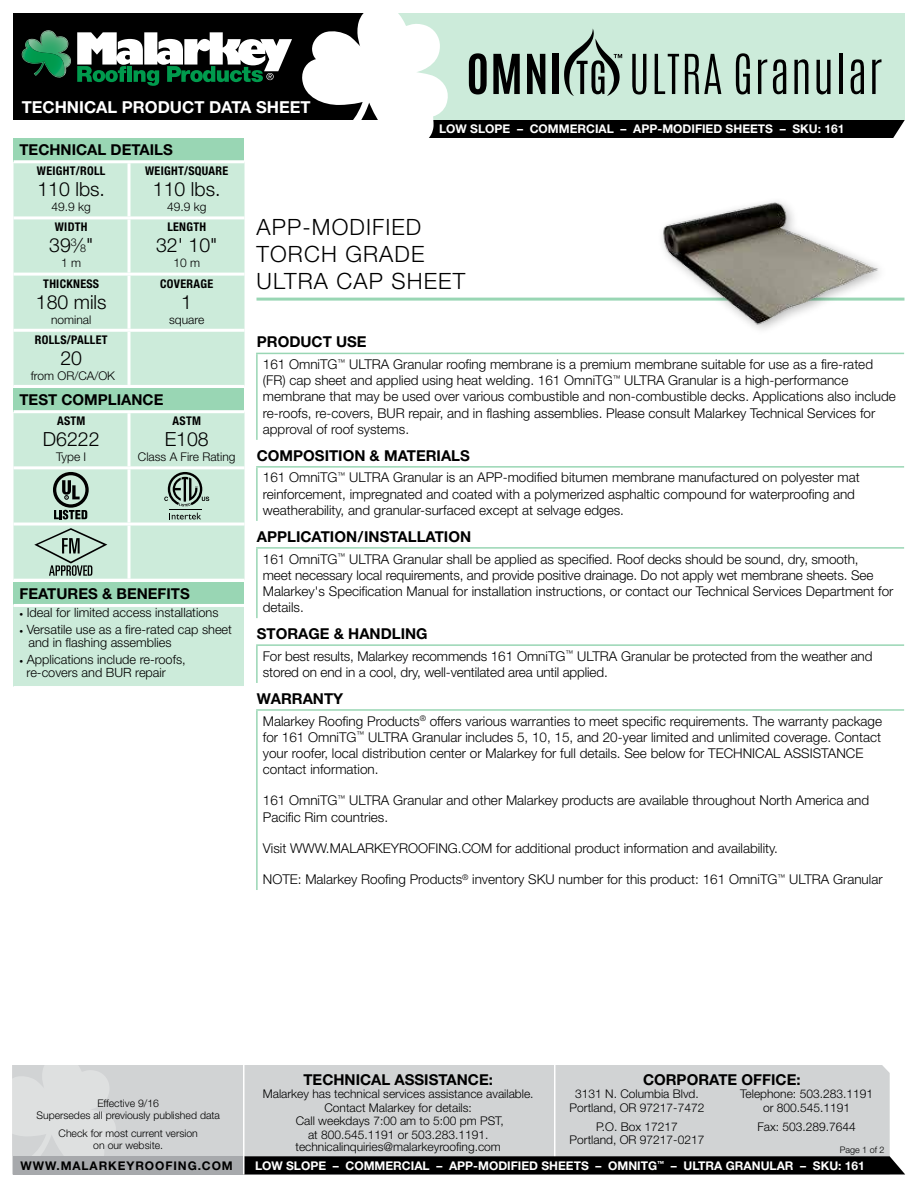
<style>
.page{position:relative;width:918px;height:1188px;background:#fff}
.page>*{position:absolute;margin:0;border:0;box-sizing:border-box;transform-origin:0 0}
.t1{font:300 22.5px/27px "Helvetica Neue LT Std";letter-spacing:.05em;color:#000}
.t2{font:300 19.5px "Helvetica Neue LT Std";color:#000}
.t3{font:700 16.5px "Helvetica Neue LT Std";color:#fff}
.t4{font:700 15px "Helvetica Neue LT Std";color:#000}
.t5{font:300 13.5px/16.2px "Helvetica Neue LT Std";color:#000}
.t6{font:300 12.75px/13.5px "Helvetica Neue LT Std";color:#000}
.t7{font:300 12px/13.4px "Helvetica Neue LT Std";color:#000;text-align:center}
.t8{font:700 12px "Helvetica Neue LT Std";color:#fff}
.t9{font:700 condensed 12px "Helvetica Neue LT Std";letter-spacing:.025em;color:#000}
.t10{font:700 12px "Helvetica Neue LT Std";letter-spacing:.075em;color:#000}
.t11{font:300 10.5px/12px "Helvetica Neue LT Std";color:#000;text-align:center}
.t12{font:300 9px "Helvetica Neue LT Std";color:#000}
.s1{font-size:10.8px}
.s2{font-size:7.5px}
</style>
<div class="page">
<div style="left:14px;top:14px;width:368px;height:106px;background:#000"></div>
<svg style="left:77px;top:32px;width:215px;height:54px"></svg>
<svg style="left:22px;top:30px;width:49px;height:48px"></svg>
<hr style="left:256px;top:298px;width:648px;height:3px;background:#99d6b4">
<div style="left:14px;top:138px;width:230px;height:24px;background:#99d6b4"></div>
<div style="left:14px;top:163px;width:230px;height:222px;background:#ccebda"></div>
<hr style="left:14px;top:160px;width:115px;height:3px;background:#fff">
<hr style="left:129px;top:160px;width:115px;height:3px;background:#fff">
<hr style="left:128px;top:163px;width:2px;height:53px;background:#fff">
<hr style="left:14px;top:216px;width:115px;height:3px;background:#fff">
<hr style="left:129px;top:216px;width:115px;height:3px;background:#fff">
<hr style="left:128px;top:219px;width:2px;height:54px;background:#fff">
<hr style="left:14px;top:273px;width:115px;height:3px;background:#fff">
<hr style="left:129px;top:273px;width:115px;height:3px;background:#fff">
<hr style="left:128px;top:276px;width:2px;height:53px;background:#fff">
<hr style="left:128px;top:332px;width:2px;height:53px;background:#fff">
<hr style="left:14px;top:329px;width:115px;height:3px;background:#fff">
<hr style="left:129px;top:329px;width:115px;height:3px;background:#fff">
<div style="left:14px;top:388px;width:230px;height:24px;background:#99d6b4"></div>
<hr style="left:14px;top:410px;width:115px;height:3px;background:#fff">
<hr style="left:129px;top:410px;width:115px;height:3px;background:#fff">
<div style="left:14px;top:582px;width:230px;height:23px;background:#99d6b4"></div>
<div style="left:14px;top:605px;width:230px;height:82px;background:#ccebda"></div>
<hr style="left:14px;top:686px;width:230px;height:2px;background:#fff">
<hr style="left:14px;top:604px;width:230px;height:3px;background:#fff">
<hr style="left:256px;top:353px;width:648px;height:1px;background:#99d6b4">
<hr style="left:256px;top:466px;width:648px;height:2px;background:#99d6b4">
<hr style="left:256px;top:547px;width:648px;height:2px;background:#99d6b4">
<hr style="left:256px;top:644px;width:648px;height:2px;background:#99d6b4">
<hr style="left:256px;top:709px;width:648px;height:2px;background:#99d6b4">
<hr style="left:256px;top:354px;width:2px;height:86px;background:#99d6b4">
<hr style="left:256px;top:468px;width:2px;height:53px;background:#99d6b4">
<hr style="left:256px;top:549px;width:2px;height:69px;background:#99d6b4">
<hr style="left:256px;top:646px;width:2px;height:37px;background:#99d6b4">
<hr style="left:256px;top:711px;width:2px;height:179px;background:#99d6b4">
<div style="left:12px;top:1065px;width:878px;height:109px;background:#d1d3d4"></div>
<hr style="left:554px;top:1065px;width:1px;height:93px;background:#fff">
<svg style="left:12px;top:1065px;width:105px;height:106px;background:#dadcdd"></svg>
<div style="left:14px;top:1156px;width:230px;height:18px;background:#a7a9ac"></div>
<div style="left:244px;top:1156px;width:661px;height:18px;background:#000"></div>
<hr style="left:243px;top:1065px;width:1px;height:109px;background:#fff">
<svg style="left:14px;top:413px;width:230px;height:166px;background:#c4e0d1"></svg>
<hr style="left:169px;top:509px;width:32px;height:1px;background:#000">
<img style="left:596px;top:202px;width:309px;height:153px">
<svg style="left:301px;top:13px;width:604px;height:125px;background:#a6b8ae"></svg>
<p class="t3" style="left:22px;top:97px;width:290px">TECHNICAL PRODUCT DATA SHEET</p>
<p class="t4" style="left:20px;top:141px;width:155px">TECHNICAL DETAILS</p>
<p class="t9" style="left:37px;top:164px;width:70px">WEIGHT/ROLL</p>
<h2 class="t2" style="left:37px;top:177px;width:69px">110 lbs.</h2>
<p class="t7" style="left:52px;top:200px;width:41px">49.9 kg</p>
<p class="t9" style="left:145px;top:164px;width:85px">WEIGHT/SQUARE</p>
<h2 class="t2" style="left:153px;top:177px;width:69px">110 lbs.</h2>
<p class="t7" style="left:167px;top:200px;width:41px">49.9 kg</p>
<p class="t8" style="left:439px;top:121px;width:407px">LOW SLOPE – COMMERCIAL – APP-MODIFIED SHEETS – SKU: 161</p>
<p class="t9" style="left:55px;top:220px;width:34px">WIDTH</p>
<h2 class="t2" style="left:49px;top:234px;width:45px">39<sup>3</sup>⁄<span class="s1">8</span>"</h2>
<p class="t7" style="left:61px;top:256px;width:22px">1 m</p>
<p class="t9" style="left:43px;top:276px;width:57px">THICKNESS</p>
<h2 class="t2" style="left:36px;top:290px;width:72px">180 mils</h2>
<p class="t7" style="left:51px;top:312px;width:42px">nominal</p>
<p class="t9" style="left:167px;top:220px;width:40px">LENGTH</p>
<h2 class="t2" style="left:156px;top:234px;width:63px">32' 10"</h2>
<p class="t7" style="left:173px;top:256px;width:28px">10 m</p>
<p class="t9" style="left:160px;top:276px;width:55px">COVERAGE</p>
<h2 class="t2" style="left:181px;top:290px;width:12px">1</h2>
<p class="t7" style="left:169px;top:312px;width:37px">square</p>
<p class="t9" style="left:35px;top:332px;width:74px">ROLLS/PALLET</p>
<h2 class="t2" style="left:60px;top:346px;width:23px">20</h2>
<p class="t7" style="left:31px;top:369px;width:86px">from OR/CA/OK</p>
<p class="t4" style="left:20px;top:391px;width:145px">TEST COMPLIANCE</p>
<p class="t9" style="left:57px;top:414px;width:30px">ASTM</p>
<h2 class="t2" style="left:43px;top:427px;width:58px">D6222</h2>
<p class="t7" style="left:56px;top:450px;width:32px">Type I</p>
<p class="t9" style="left:173px;top:414px;width:30px">ASTM</p>
<h2 class="t2" style="left:165px;top:427px;width:46px">E108</h2>
<p class="t7" style="left:138px;top:450px;width:99px">Class A Fire Rating</p>
<p class="t4" style="left:20px;top:584px;width:172px">FEATURES &amp; BENEFITS</p>
<p class="t6" style="left:20px;top:606px;width:201px"><span class="s2">•</span> Ideal for limited access installations</p>
<p class="t6" style="left:29px;top:622px;width:205px;text-indent:-9px"><span class="s2">•</span> Versatile use as a fire-rated cap sheet and in flashing assemblies</p>
<p class="t6" style="left:27px;top:652px;width:161px;text-indent:-7px"><span class="s2">•</span> Applications include re-roofs, re-covers and BUR repair</p>
<h1 class="t1" style="left:256px;top:213px;width:210px">APP-MODIFIED<br>TORCH GRADE<br>ULTRA CAP SHEET</h1>
<p class="t4" style="left:257px;top:333px;width:111px">PRODUCT USE</p>
<p class="t5" style="left:263px;top:356px;width:635px">161 OmniTG<sup>™</sup> ULTRA Granular roofing membrane is a premium membrane suitable for use as a fire-rated (FR) cap sheet and applied using heat welding. 161 OmniTG<sup>™</sup> ULTRA Granular is a high-performance membrane that may be used over various combustible and non-combustible decks. Applications also include re-roofs, re-covers, BUR repair, and in flashing assemblies. Please consult Malarkey Technical Services for approval of roof systems.</p>
<p class="t4" style="left:257px;top:446px;width:215px">COMPOSITION &amp; MATERIALS</p>
<p class="t5" style="left:263px;top:469px;width:598px">161 OmniTG<sup>™</sup> ULTRA Granular is an APP-modified bitumen membrane manufactured on polyester mat reinforcement, impregnated and coated with a polymerized asphaltic compound for waterproofing and weatherability, and granular-surfaced except at selvage edges.</p>
<p class="t4" style="left:257px;top:527px;width:216px">APPLICATION/INSTALLATION</p>
<p class="t5" style="left:263px;top:550px;width:632px">161 OmniTG<sup>™</sup> ULTRA Granular shall be applied as specified. Roof decks should be sound, dry, smooth,<br>meet necessary local requirements, and provide positive drainage. Do not apply wet membrane sheets. See Malarkey's Specification Manual for installation instructions, or contact our Technical Services Department for details.</p>
<p class="t4" style="left:257px;top:625px;width:172px">STORAGE &amp; HANDLING</p>
<p class="t5" style="left:263px;top:648px;width:611px">For best results, Malarkey recommends 161 OmniTG<sup>™</sup> ULTRA Granular be protected from the weather and stored on end in a cool, dry, well-ventilated area until applied.</p>
<p class="t4" style="left:257px;top:689px;width:88px">WARRANTY</p>
<p class="t5" style="left:263px;top:712px;width:621px">Malarkey Roofing Products<sup>®</sup> offers various warranties to meet specific requirements. The warranty package for 161 OmniTG<sup>™</sup> ULTRA Granular includes 5, 10, 15, and 20-year limited and unlimited coverage. Contact your roofer, local distribution center or Malarkey for full details. See below for TECHNICAL ASSISTANCE contact information.</p>
<p class="t5" style="left:263px;top:792px;width:608px">161 OmniTG<sup>™</sup> ULTRA Granular and other Malarkey products are available throughout North America and<br>Pacific Rim countries.</p>
<p class="t5" style="left:263px;top:840px;width:517px">Visit WWW.MALARKEYROOFING.COM for additional product information and availability.</p>
<p class="t5" style="left:263px;top:871px;width:621px">NOTE: Malarkey Roofing Products<sup>®</sup> inventory SKU number for this product: 161 OmniTG<sup>™</sup> ULTRA Granular</p>
<p class="t11" style="left:36px;top:1097px;width:185px">Effective 9/16<br>Supersedes all previously published data</p>
<p class="t11" style="left:59px;top:1127px;width:141px">Check for most current version on our website.</p>
<p class="t10" style="left:21px;top:1158px;width:214px">WWW.MALARKEYROOFING.COM</p>
<p class="t4" style="left:303px;top:1070px;width:191px">TECHNICAL ASSISTANCE:</p>
<p class="t7" style="left:263px;top:1087px;width:272px">Malarkey has technical services assistance available.<br>Contact Malarkey for details:<br>Call weekdays 7:00 am to 5:00 pm PST,<br>at 800.545.1191 or 503.283.1191. technicalinquiries@malarkeyroofing.com</p>
<p class="t4" style="left:643px;top:1070px;width:159px">CORPORATE OFFICE:</p>
<p class="t7" style="left:570px;top:1087px;width:136px">3131 N. Columbia Blvd.<br>Portland, OR 97217-7472</p>
<p class="t7" style="left:570px;top:1119px;width:136px">P.O. Box 17217<br>Portland, OR 97217-0217</p>
<p class="t7" style="left:740px;top:1087px;width:134px">Telephone: 503.283.1191 or 800.545.1191</p>
<p class="t7" style="left:757px;top:1119px;width:100px">Fax: 503.289.7644</p>
<p class="t12" style="left:840px;top:1145px;width:46px">Page 1 of 2</p>
<p class="t8" style="left:255px;top:1158px;width:611px">LOW SLOPE – COMMERCIAL – APP-MODIFIED SHEETS – OMNITG<sup>™</sup> – ULTRA GRANULAR – SKU: 161</p>
</div>
